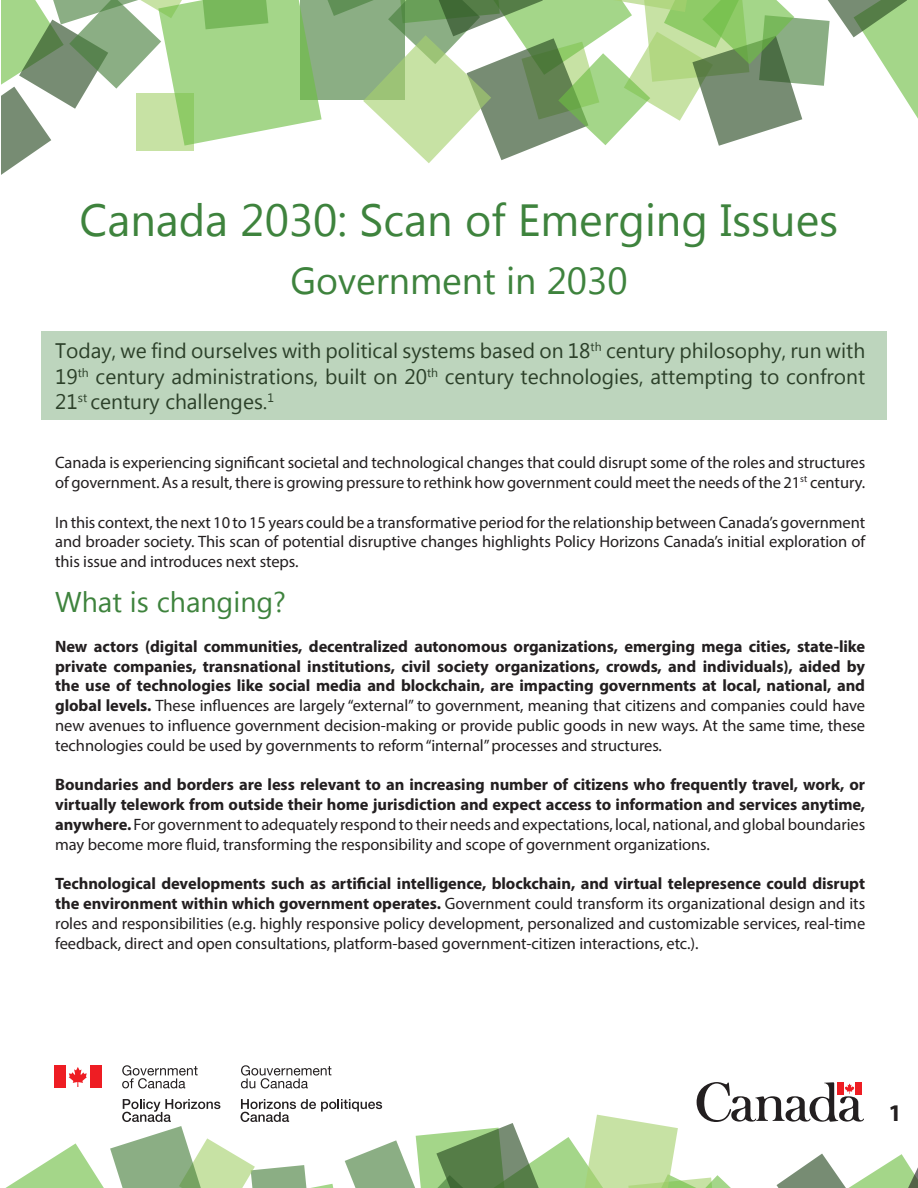
<style>
.page{position:relative;width:918px;height:1188px;background:#fff}
.page>*{position:absolute;margin:0;border:0;box-sizing:border-box;transform-origin:0 0}
.t1{font:45px "Microsoft Tai Le";color:#3e833d}
.t2{font:37.5px "Microsoft Tai Le";color:#3e833d}
.sub_titles{font:28.5px "Microsoft Tai Le";color:#3e833d}
.reg_text{font:700 24px "Myriad Pro";color:#231f20}
.reg_text-2{font:21px/25.2px "Microsoft Tai Le";color:#231f20;text-align:justify}
.reg_text-3{font:700 16.5px/19.8px "Myriad Pro";letter-spacing:-.005em;color:#231f20;text-align:justify}
.reg_text-4{font:16.5px/19.8px "Myriad Pro";letter-spacing:-.005em;color:#231f20;text-align:justify}
.s1{font-weight:400}
.s2{font-weight:700}
</style>
<div class="page">
<svg style="left:2px;top:0;width:916px;height:174px"></svg>
<svg style="left:5px;top:1065px;width:913px;height:123px"></svg>
<div style="left:41px;top:331px;width:846px;height:89px;background:#bdd5bd"></div>
<p class="t1" style="left:80px;top:195px;width:760px">Canada 2030: Scan of Emerging Issues</p>
<p class="t2" style="left:290px;top:259px;width:339px">Government in 2030</p>
<p class="reg_text-2" style="left:55px;top:340px;width:812px">Today, we find ourselves with political systems based on 18<sup>th</sup> century philosophy, run with 19<sup>th</sup> century administrations, built on 20<sup>th</sup> century technologies, attempting to confront 21<sup>st</sup> century challenges.<sup>1</sup></p>
<p class="reg_text-4" style="left:55px;top:452px;width:812px">Canada is experiencing significant societal and technological changes that could disrupt some of the roles and structures of government. As a result, there is growing pressure to rethink how government could meet the needs of the 21<sup>st</sup> century.</p>
<p class="reg_text-4" style="left:55px;top:512px;width:812px">In this context, the next 10 to 15 years could be a transformative period for the relationship between Canada’s government and broader society. This scan of potential disruptive changes highlights Policy Horizons Canada’s initial exploration of this issue and introduces next steps.</p>
<p class="sub_titles" style="left:55px;top:586px;width:232px">What is changing?</p>
<p class="reg_text-3" style="left:55px;top:636px;width:812px">New actors (digital communities, decentralized autonomous organizations, emerging mega cities, state-like private companies, transnational institutions, civil society organizations, crowds, and individuals), aided by the use of technologies like social media and blockchain, are impacting governments at local, national, and global levels. <span class="s1">These influences are largely “external” to government, meaning that citizens and companies could have new avenues to influence government decision-making or provide public goods in new ways. At the same time, these technologies could be used by governments to reform “internal” processes and structures.</span></p>
<p class="reg_text-3" style="left:55px;top:774px;width:812px">Boundaries and borders are less relevant to an increasing number of citizens who frequently travel, work, or virtually telework from outside their home jurisdiction and expect access to information and services anytime, anywhere. <span class="s1">For government to adequately respond to their needs and expectations, local, national, and global boundaries may become more fluid, transforming the responsibility and scope of government organizations.</span></p>
<p class="reg_text-4" style="left:55px;top:874px;width:812px"><span class="s2">Technological developments such as artificial intelligence, blockchain, and virtual telepresence could disrupt the environment within which government operates.</span> Government could transform its organizational design and its roles and responsibilities (e.g. highly responsive policy development, personalized and customizable services, real-time feedback, direct and open consultations, platform-based government-citizen interactions, etc.).</p>
<p class="reg_text" style="left:888px;top:1098px;width:15px">1</p>
</div>
